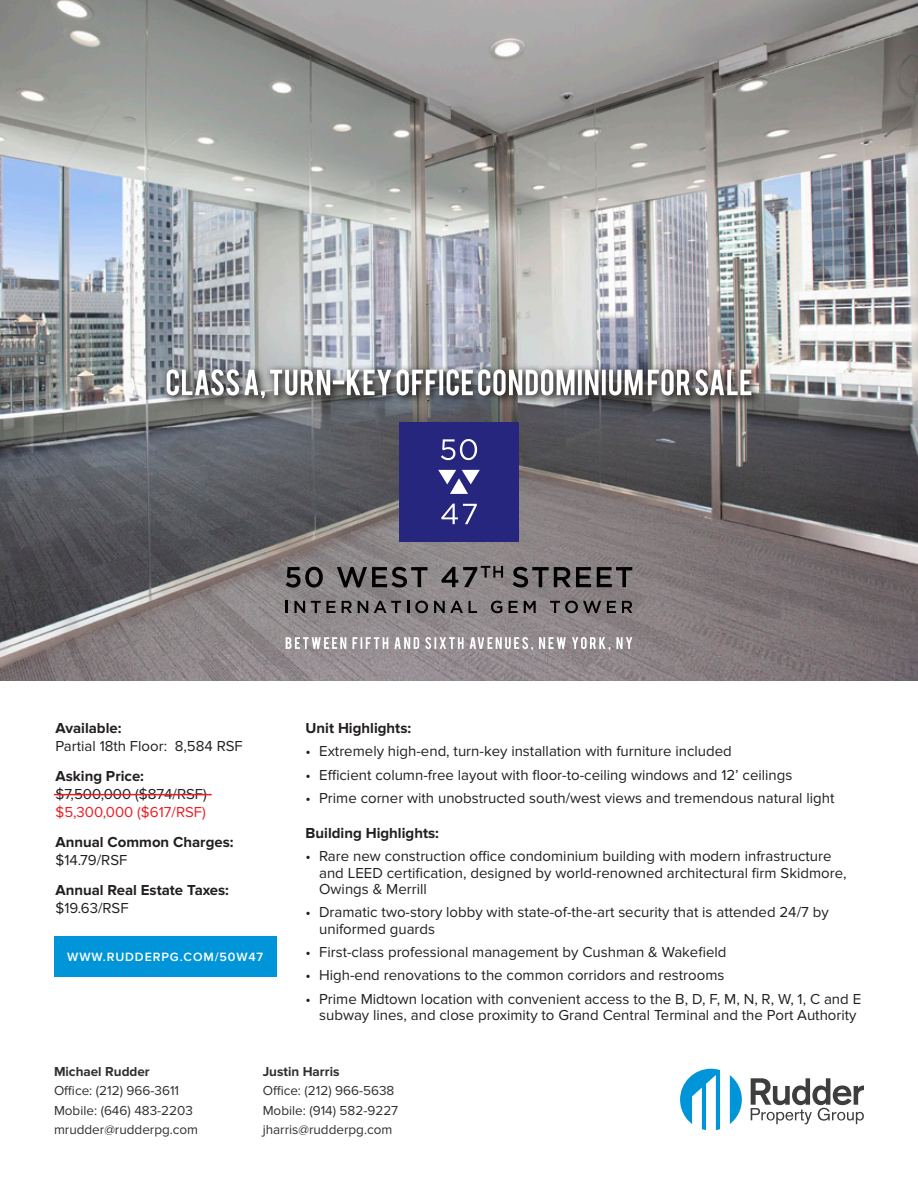
<style>
.page{position:relative;width:918px;height:1188px;background:#fff}
.page>*{position:absolute;margin:0;border:0;box-sizing:border-box;transform-origin:0 0}
.t1{font:15px/16.5px "Proxima Nova";color:#231f20}
.t2{font:700 15px/18px "Proxima Nova";color:#231f20}
.Main{font:13.5px "Proxima Nova";color:#312f30}
.Main-2{font:700 13.5px "Proxima Nova";color:#312f30}
.t3{font:600 12.45px "Proxima Nova";letter-spacing:.07em;color:#fff}
.s1{font-weight:700}
.s2{color:#ee1d23}
.s3{font-weight:400}
</style>
<div class="page">
<img style="left:0;top:0;width:918px;height:680px">
<svg style="left:730px;top:1075px;width:12px;height:49px"></svg>
<svg style="left:680px;top:1069px;width:40px;height:61px"></svg>
<svg style="left:751px;top:1078px;width:113px;height:46px"></svg>
<div style="left:54px;top:936px;width:222px;height:41px;background:#0095d9"></div>
<div style="left:399px;top:422px;width:120px;height:119px;background:#26267f"></div>
<svg style="left:286px;top:567px;width:37px;height:21px"></svg>
<svg style="left:337px;top:567px;width:91px;height:21px;background:#5a5657"></svg>
<svg style="left:441px;top:566px;width:62px;height:21px"></svg>
<svg style="left:513px;top:567px;width:78px;height:21px;background:#544f50"></svg>
<svg style="left:597px;top:567px;width:35px;height:20px"></svg>
<svg style="left:286px;top:601px;width:2px;height:12px"></svg>
<svg style="left:295px;top:601px;width:10px;height:12px"></svg>
<svg style="left:311px;top:601px;width:25px;height:12px"></svg>
<svg style="left:342px;top:601px;width:10px;height:12px"></svg>
<svg style="left:358px;top:601px;width:10px;height:12px"></svg>
<svg style="left:374px;top:601px;width:27px;height:12px"></svg>
<svg style="left:407px;top:601px;width:2px;height:12px"></svg>
<svg style="left:415px;top:601px;width:13px;height:12px"></svg>
<svg style="left:434px;top:601px;width:29px;height:12px"></svg>
<svg style="left:469px;top:601px;width:8px;height:12px"></svg>
<svg style="left:491px;top:601px;width:11px;height:12px"></svg>
<svg style="left:509px;top:601px;width:9px;height:12px"></svg>
<svg style="left:524px;top:601px;width:12px;height:12px"></svg>
<svg style="left:550px;top:601px;width:51px;height:12px"></svg>
<svg style="left:607px;top:601px;width:9px;height:12px"></svg>
<svg style="left:622px;top:601px;width:10px;height:12px"></svg>
<svg style="left:438px;top:470px;width:42px;height:24px"></svg>
<svg style="left:441px;top:439px;width:36px;height:21px"></svg>
<svg style="left:441px;top:504px;width:36px;height:20px"></svg>
<div style="left:161px;top:364px;width:601px;height:45px;background:#231f20;opacity:.84"></div>
<svg style="left:167px;top:369px;width:584px;height:29px"></svg>
<svg style="left:286px;top:637px;width:346px;height:13px"></svg>
<hr style="left:54px;top:794px;width:158px;height:1px;background:#ee1d23">
<p class="t1" style="left:55px;top:719px;width:189px;line-height:18px"><span class="s1">Available:<br></span>Partial 18th Floor: 8,584 RSF</p>
<p class="t1" style="left:55px;top:767px;width:153px;line-height:18px"><span class="s1">Asking Price: </span>$7,500,000 ($874/RSF) <span class="s2">$5,300,000 ($617/RSF)</span></p>
<p class="t2" style="left:55px;top:834px;width:180px">Annual Common Charges: <span class="s3">$14.79/RSF</span></p>
<p class="t2" style="left:55px;top:882px;width:175px">Annual Real Estate Taxes: <span class="s3">$19.63/RSF</span></p>
<p class="t3" style="left:67px;top:950px;width:198px">WWW.RUDDERPG.COM/50W47</p>
<p class="t2" style="left:306px;top:720px;width:107px">Unit Highlights:</p>
<p class="t1" style="left:306px;top:743px;width:428px">• Extremely high-end, turn-key installation with furniture included</p>
<p class="t1" style="left:306px;top:767px;width:488px">• Efficient column-free layout with floor-to-ceiling windows and 12’ ceilings</p>
<p class="t1" style="left:306px;top:790px;width:530px">• Prime corner with unobstructed south/west views and tremendous natural light</p>
<p class="t2" style="left:306px;top:824px;width:135px">Building Highlights:</p>
<p class="t1" style="left:319px;top:848px;width:529px;text-indent:-14px">• Rare new construction office condominium building with modern infrastructure and LEED certification, designed by world-renowned architectural firm Skidmore,<br>Owings &amp; Merrill</p>
<p class="t1" style="left:319px;top:904px;width:511px;text-indent:-14px">• Dramatic two-story lobby with state-of-the-art security that is attended 24/7 by uniformed guards</p>
<p class="t1" style="left:306px;top:944px;width:422px">• First-class professional management by Cushman &amp; Wakefield</p>
<p class="t1" style="left:306px;top:967px;width:420px">• High-end renovations to the common corridors and restrooms</p>
<p class="t1" style="left:306px;top:991px;width:557px;text-align:center">• Prime Midtown location with convenient access to the B, D, F, M, N, R, W, 1, C and E subway lines, and close proximity to Grand Central Terminal and the Port Authority</p>
<p class="Main-2" style="left:54px;top:1063px;width:97px">Michael Rudder</p>
<p class="Main" style="left:54px;top:1083px;width:127px">Office: (212) 966-3611</p>
<p class="Main" style="left:54px;top:1102px;width:140px">Mobile: (646) 483-2203</p>
<p class="Main" style="left:54px;top:1122px;width:146px">mrudder@rudderpg.com</p>
<p class="Main-2" style="left:263px;top:1063px;width:78px">Justin Harris</p>
<p class="Main" style="left:263px;top:1083px;width:133px">Office: (212) 966-5638</p>
<p class="Main" style="left:263px;top:1102px;width:137px">Mobile: (914) 582-9227</p>
<p class="Main" style="left:263px;top:1122px;width:131px">jharris@rudderpg.com</p>
</div>
